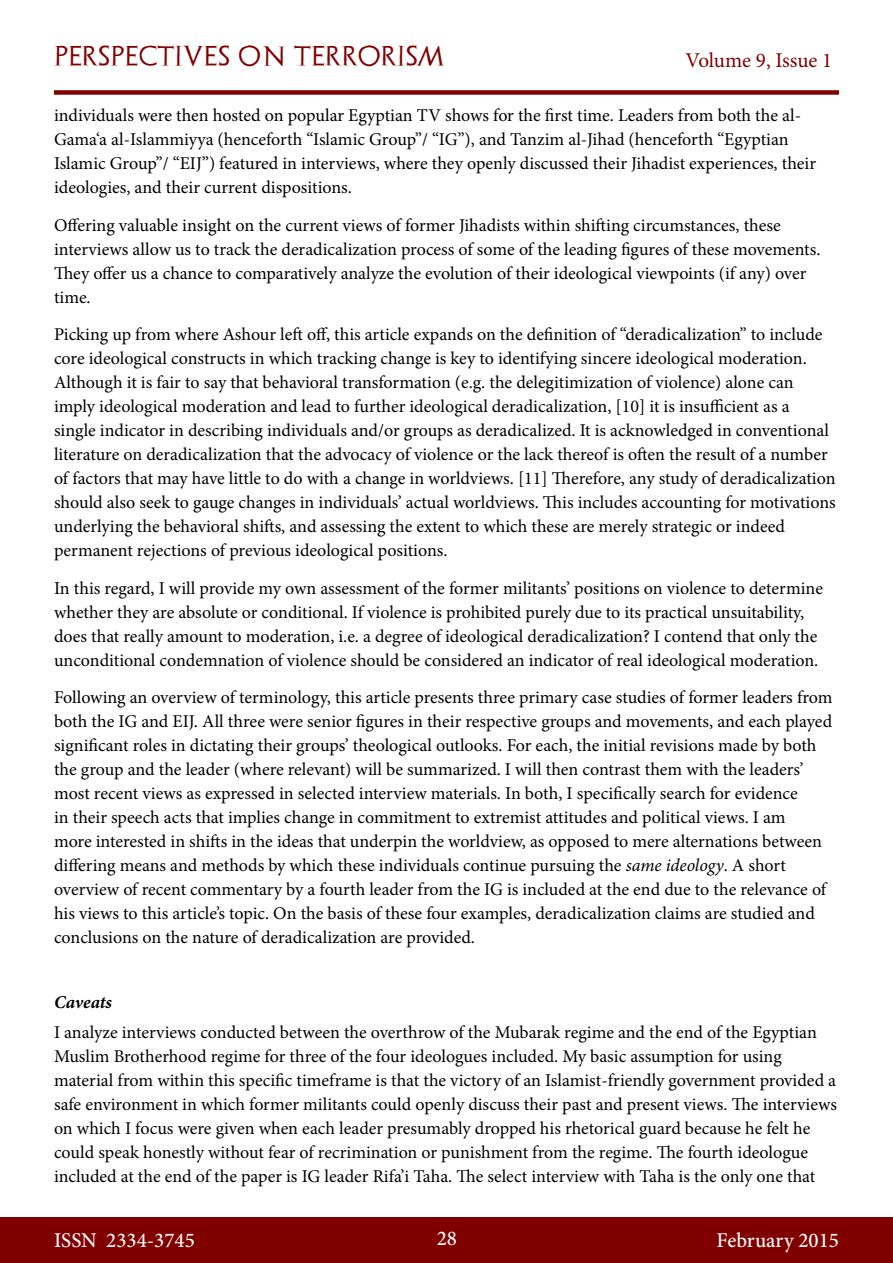
<style>
.page{position:relative;width:893px;height:1263px;background:#fff}
.page>*{position:absolute;margin:0;border:0;box-sizing:border-box;transform-origin:0 0}
.t1{font:500 21px "Minion Pro";color:#fff}
.t2{font:21px "Archeologicaps";letter-spacing:.045em;color:#800000}
.t3{font:21px "Minion Pro";letter-spacing:-.005em;color:#800000}
.t4{font:18px/24px "Minion Pro";color:#000}
.Heading_-bold_italic{font:italic 700 18px "Minion Pro";color:#000}
.s1{font-style:italic}
</style>
<div class="page">
<div style="left:0;top:1217px;width:893px;height:46px;background:#800000"></div>
<div style="left:54px;top:90px;width:785px;height:5px;background:#800000"></div>
<p class="t2" style="left:54px;top:43px;width:392px">PERSPECTIVES ON TERRORISM</p>
<p class="t3" style="left:686px;top:46px;width:148px">Volume 9, Issue 1</p>
<p class="t4" style="left:54px;top:103px;width:764px">individuals were then hosted on popular Egyptian TV shows for the first time. Leaders from both the al-Gama‘a al-Islammiyya (henceforth “Islamic Group”/ “IG”), and Tanzim al-Jihad (henceforth “Egyptian Islamic Group”/ “EIJ”) featured in interviews, where they openly discussed their Jihadist experiences, their ideologies, and their current dispositions.</p>
<p class="t4" style="left:54px;top:213px;width:768px">Offering valuable insight on the current views of former Jihadists within shifting circumstances, these interviews allow us to track the deradicalization process of some of the leading figures of these movements.<br>They offer us a chance to comparatively analyze the evolution of their ideological viewpoints (if any) over time.</p>
<p class="t4" style="left:54px;top:322px;width:783px">Picking up from where Ashour left off, this article expands on the definition of “deradicalization” to include core ideological constructs in which tracking change is key to identifying sincere ideological moderation.<br>Although it is fair to say that behavioral transformation (e.g. the delegitimization of violence) alone can imply ideological moderation and lead to further ideological deradicalization, [10] it is insufficient as a single indicator in describing individuals and/or groups as deradicalized. It is acknowledged in conventional literature on deradicalization that the advocacy of violence or the lack thereof is often the result of a number of factors that may have little to do with a change in worldviews. [11] Therefore, any study of deradicalization should also seek to gauge changes in individuals’ actual worldviews. This includes accounting for motivations underlying the behavioral shifts, and assessing the extent to which these are merely strategic or indeed permanent rejections of previous ideological positions.</p>
<p class="t4" style="left:54px;top:576px;width:770px">In this regard, I will provide my own assessment of the former militants’ positions on violence to determine whether they are absolute or conditional. If violence is prohibited purely due to its practical unsuitability, does that really amount to moderation, i.e. a degree of ideological deradicalization? I contend that only the unconditional condemnation of violence should be considered an indicator of real ideological moderation.</p>
<p class="t4" style="left:54px;top:685px;width:780px">Following an overview of terminology, this article presents three primary case studies of former leaders from both the IG and EIJ. All three were senior figures in their respective groups and movements, and each played significant roles in dictating their groups’ theological outlooks. For each, the initial revisions made by both the group and the leader (where relevant) will be summarized. I will then contrast them with the leaders’ most recent views as expressed in selected interview materials. In both, I specifically search for evidence<br>in their speech acts that implies change in commitment to extremist attitudes and political views. I am<br>more interested in shifts in the ideas that underpin the worldview, as opposed to mere alternations between differing means and methods by which these individuals continue pursuing the <span class="s1">same ideology</span>. A short overview of recent commentary by a fourth leader from the IG is included at the end due to the relevance of his views to this article’s topic. On the basis of these four examples, deradicalization claims are studied and conclusions on the nature of deradicalization are provided.</p>
<p class="Heading_-bold_italic" style="left:54px;top:989px;width:59px">Caveats</p>
<p class="t4" style="left:54px;top:1021px;width:785px">I analyze interviews conducted between the overthrow of the Mubarak regime and the end of the Egyptian Muslim Brotherhood regime for three of the four ideologues included. My basic assumption for using material from within this specific timeframe is that the victory of an Islamist-friendly government provided a safe environment in which former militants could openly discuss their past and present views. The interviews on which I focus were given when each leader presumably dropped his rhetorical guard because he felt he could speak honestly without fear of recrimination or punishment from the regime. The fourth ideologue included at the end of the paper is IG leader Rifa’i Taha. The select interview with Taha is the only one that</p>
<p class="t1" style="left:54px;top:1226px;width:142px">ISSN 2334-3745</p>
<p class="t1" style="left:437px;top:1224px;width:22px">28</p>
<p class="t1" style="left:717px;top:1226px;width:124px">February 2015</p>
</div>
